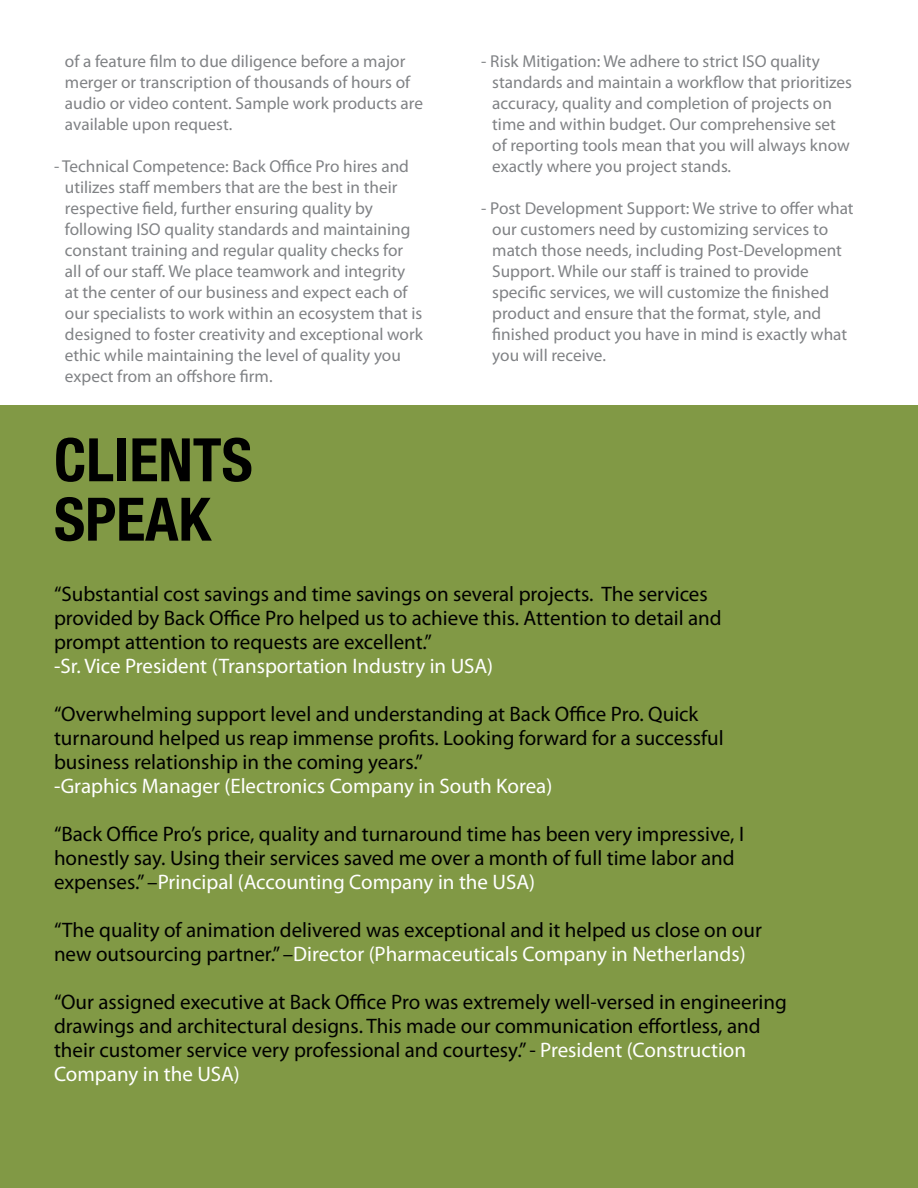
<style>
.page{position:relative;width:918px;height:1188px;background:#fff}
.page>*{position:absolute;margin:0;border:0;box-sizing:border-box;transform-origin:0 0}
.t1{font:700 condensed 60px/59.4px "Helvetica Neue";color:#000}
.t2{font:21px/24px "Myriad Pro";color:#000}
.t3{font:21px "Myriad Pro";color:#fff}
.t4{font:17.25px/21px "Myriad Pro";color:#808285}
.s1{color:#fff}
</style>
<div class="page">
<div style="left:0;top:405px;width:918px;height:783px;background:#819945"></div>
<p class="t4" style="left:65px;top:50px;width:360px">of a feature film to due diligence before a major merger or transcription of thousands of hours of audio or video content. Sample work products are available upon request.</p>
<p class="t4" style="left:65px;top:155px;width:359px;text-indent:-11px">- Technical Competence: Back Office Pro hires and utilizes staff members that are the best in their respective field, further ensuring quality by following ISO quality standards and maintaining constant training and regular quality checks for all of our staff. We place teamwork and integrity at the center of our business and expect each of our specialists to work within an ecosystem that is designed to foster creativity and exceptional work ethic while maintaining the level of quality you expect from an offshore firm.</p>
<h1 class="t1" style="left:54px;top:429px;width:200px">CLIENTS<br>SPEAK</h1>
<p class="t4" style="left:492px;top:50px;width:361px;text-indent:-11px">- Risk Mitigation: We adhere to strict ISO quality standards and maintain a workflow that prioritizes accuracy, quality and completion of projects on time and within budget. Our comprehensive set of reporting tools mean that you will always know exactly where you project stands.</p>
<p class="t4" style="left:492px;top:197px;width:363px;text-indent:-11px">- Post Development Support: We strive to offer what our customers need by customizing services to match those needs, including Post-Development Support. While our staff is trained to provide specific services, we will customize the finished product and ensure that the format, style, and finished product you have in mind is exactly what you will receive.</p>
<p class="t2" style="left:54px;top:582px;width:669px">“Substantial cost savings and time savings on several projects. The services provided by Back Office Pro helped us to achieve this. Attention to detail and prompt attention to requests are excellent.”</p>
<p class="t3" style="left:54px;top:653px;width:441px">-Sr. Vice President (Transportation Industry in USA)</p>
<p class="t2" style="left:54px;top:702px;width:671px">“Overwhelming support level and understanding at Back Office Pro. Quick turnaround helped us reap immense profits. Looking forward for a successful business relationship in the coming years.”</p>
<p class="t3" style="left:54px;top:773px;width:500px">-Graphics Manager (Electronics Company in South Korea)</p>
<p class="t2" style="left:54px;top:822px;width:692px">“Back Office Pro’s price, quality and turnaround time has been very impressive, I honestly say. Using their services saved me over a month of full time labor and expenses.” –<span class="s1">Principal (Accounting Company in the USA)</span></p>
<p class="t2" style="left:54px;top:918px;width:709px">“The quality of animation delivered was exceptional and it helped us close on our new outsourcing partner.” –<span class="s1">Director (Pharmaceuticals Company in Netherlands)</span></p>
<p class="t2" style="left:54px;top:990px;width:734px">“Our assigned executive at Back Office Pro was extremely well-versed in engineering drawings and architectural designs. This made our communication effortless, and their customer service very professional and courtesy.” - <span class="s1">President (Construction Company in the USA)</span></p>
</div>
